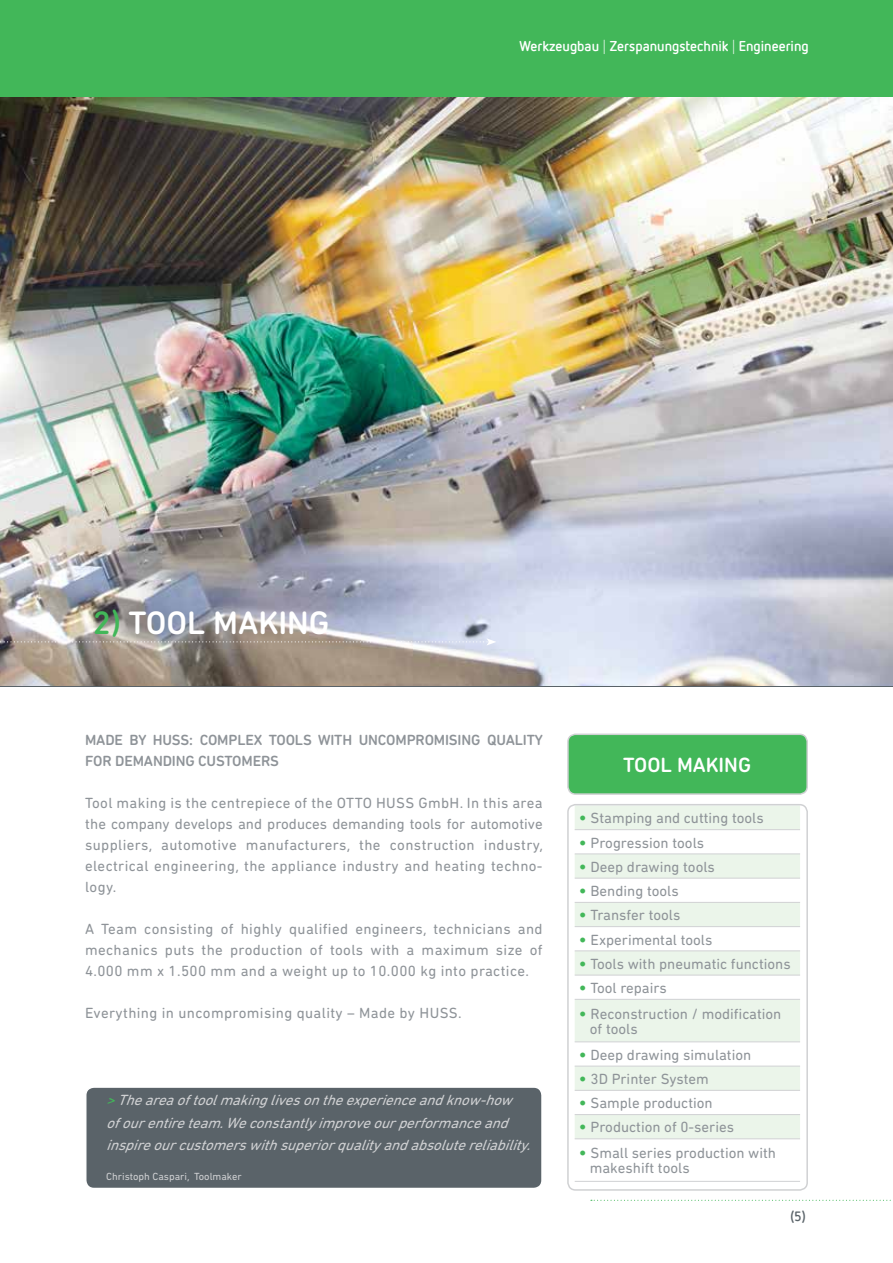
<style>
.page{position:relative;width:893px;height:1263px;background:#fff}
.page>*{position:absolute;margin:0;border:0;box-sizing:border-box;transform-origin:0 0}
.t1{font:500 33px "DIN Next Rounded LT Pro";color:#fff}
.t2{font:500 21px "DIN Next Rounded LT Pro";color:#fff}
.t3{font:15px/21px "DIN Next Rounded LT Pro";color:#8e9398;text-align:justify}
.t4{font:italic 15px/22.5px "DIN Next Rounded LT Pro";color:#d0d1d3}
.t5{font:500 15px "DIN Next Rounded LT Pro";letter-spacing:-.01em;color:#8e9398}
.t6{font:15px "DIN Next Rounded LT Pro";letter-spacing:.025em;color:#8e9398}
.t7{font:700 14.25px "Netto OT";color:#fff}
.t8{font:700 13.5px "Netto OT";color:#5a6369}
.t9{font:10.5px "DIN Next Rounded LT Pro";color:#d0d1d3}
.s1{font-family:"Dax";font-weight:300}
.s2{color:#42b759}
.s3{font-family:"DIN Pro";color:#42b759}
</style>
<div class="page">
<div style="left:0;top:0;width:893px;height:98px;background:#42b759"></div>
<svg style="left:591px;top:1200px;width:300px;height:1px"></svg>
<img style="left:0;top:98px;width:893px;height:588px">
<svg style="left:0;top:638px;width:496px;height:7px;background:#b4adaa"></svg>
<div style="left:86px;top:1087px;width:456px;height:101px;background:#5a6369;border-radius:8px"></div>
<div style="left:85px;top:1086px;width:458px;height:103px;border:1px solid #fff;border-radius:8px"></div>
<div style="left:575px;top:807px;width:225px;height:22px;background:#ebf5ea"></div>
<svg style="left:575px;top:854px;width:225px;height:286px;fill:#ebf5ea"></svg>
<hr style="left:575px;top:829px;width:225px;height:1px;background:#d0d1d3">
<hr style="left:575px;top:853px;width:225px;height:1px;background:#d0d1d3">
<hr style="left:575px;top:878px;width:225px;height:1px;background:#d0d1d3">
<hr style="left:575px;top:902px;width:225px;height:1px;background:#d0d1d3">
<hr style="left:575px;top:926px;width:225px;height:1px;background:#d0d1d3">
<hr style="left:575px;top:950px;width:225px;height:1px;background:#d0d1d3">
<hr style="left:575px;top:975px;width:225px;height:1px;background:#d0d1d3">
<hr style="left:575px;top:999px;width:225px;height:1px;background:#d0d1d3">
<hr style="left:575px;top:1041px;width:225px;height:1px;background:#d0d1d3">
<hr style="left:575px;top:1066px;width:225px;height:1px;background:#d0d1d3">
<hr style="left:575px;top:1090px;width:225px;height:1px;background:#d0d1d3">
<hr style="left:575px;top:1114px;width:225px;height:1px;background:#d0d1d3">
<hr style="left:575px;top:1138px;width:225px;height:1px;background:#d0d1d3">
<hr style="left:575px;top:1181px;width:225px;height:1px;background:#d0d1d3">
<div style="left:567px;top:804px;width:241px;height:387px;border:2px solid #d0d1d3;border-radius:8px"></div>
<div style="left:568px;top:734px;width:239px;height:60px;background:#42b759;border-radius:8px"></div>
<div style="left:567px;top:733px;width:241px;height:62px;border:2px solid #d0d1d3;border-radius:8px"></div>
<p class="t7" style="left:519px;top:38px;width:291px">Werkzeugbau <span class="s1">|</span> Zerspanungstechnik <span class="s1">|</span> Engineering</p>
<h1 class="t1" style="left:93px;top:604px;width:215px"><span class="s2">2)</span> TOOL MAKING</h1>
<p class="t5" style="left:85px;top:731px;width:293px">MADE BY HUSS: COMPLEX TOOLS WITH UNCO</p>
<p class="t5" style="left:396px;top:731px;width:149px">MPROMISING QUALITY</p>
<p class="t5" style="left:85px;top:752px;width:196px">FOR DEMANDING CUSTOMERS</p>
<p class="t3" style="left:85px;top:792px;width:459px">Tool making is the centrepiece of the OTTO HUSS GmbH. In this area the company develops and produces demanding tools for automotive suppliers, automotive manufacturers, the construction industry, electrical engineering, the appliance industry and heating techno&shy;logy.</p>
<p class="t3" style="left:85px;top:918px;width:459px">A Team consisting of highly qualified engineers, technicians and mechanics puts the production of tools with a maximum size of 4.000 mm x 1.500 mm and a weight up to 10.000 kg into practice.</p>
<p class="t6" style="left:85px;top:1004px;width:378px">Everything in uncompromising quality – Made by HUSS.</p>
<p class="t4" style="left:106px;top:1089px;width:432px"><span class="s2">&gt;</span>Theareaoftoolmakinglivesontheexperienceandknow-how ofourentireteam.Weconstantlyimproveourperformanceand inspireourcustomerswithsuperiorqualityandabsolutereliability.</p>
<p class="t9" style="left:106px;top:1171px;width:137px">Christoph Caspari, Toolmaker</p>
<h2 class="t2" style="left:623px;top:753px;width:115px">TOOL MAKING</h2>
<p class="t3" style="left:579px;top:807px;width:186px"><span class="s3">•</span> Stamping and cutting tools</p>
<p class="t3" style="left:579px;top:832px;width:127px"><span class="s3">•</span> Progression tools</p>
<p class="t3" style="left:579px;top:856px;width:137px"><span class="s3">•</span> Deep drawing tools</p>
<p class="t3" style="left:579px;top:880px;width:101px"><span class="s3">•</span> Bending tools</p>
<p class="t3" style="left:579px;top:904px;width:103px"><span class="s3">•</span> Transfer tools</p>
<p class="t3" style="left:579px;top:929px;width:135px"><span class="s3">•</span> Experimental tools</p>
<p class="t3" style="left:579px;top:953px;width:213px"><span class="s3">•</span> Tools with pneumatic functions</p>
<p class="t3" style="left:579px;top:977px;width:89px"><span class="s3">•</span> Tool repairs</p>
<p class="t3" style="left:590px;top:1006px;width:193px;line-height:15px;text-indent:-11px"><span class="s3">•</span> Reconstruction / modification of tools</p>
<p class="t3" style="left:579px;top:1044px;width:174px"><span class="s3">•</span> Deep drawing simulation</p>
<p class="t3" style="left:579px;top:1068px;width:132px"><span class="s3">•</span> 3D Printer System</p>
<p class="t3" style="left:579px;top:1092px;width:135px"><span class="s3">•</span> Sample production</p>
<p class="t3" style="left:579px;top:1117px;width:157px"><span class="s3">•</span> Production of 0-series</p>
<p class="t3" style="left:590px;top:1145px;width:188px;line-height:15px;text-indent:-11px"><span class="s3">•</span> Small series production with makeshift tools</p>
<p class="t8" style="left:790px;top:1208px;width:17px">(5)</p>
</div>
